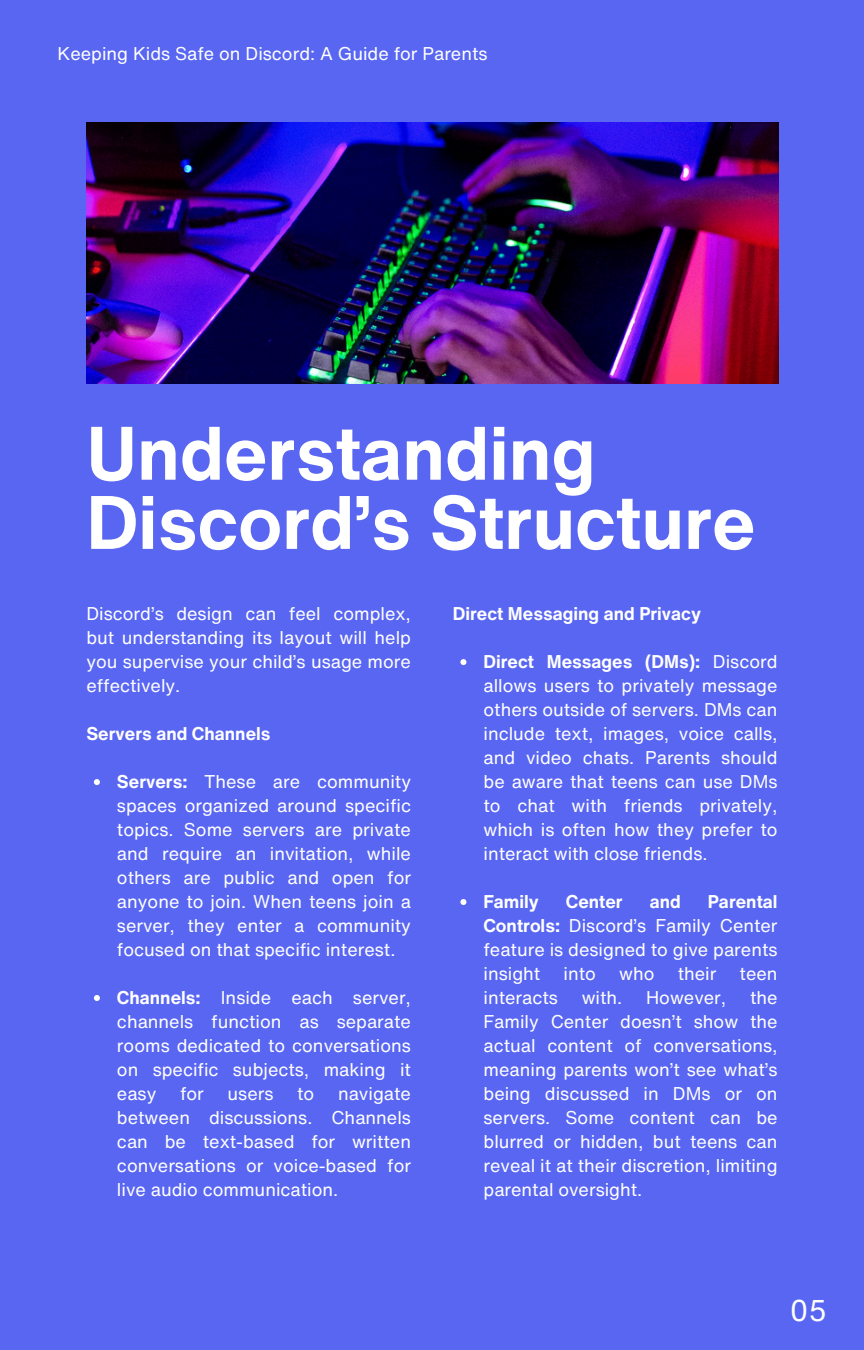
<style>
.page{position:relative;width:864px;height:1350px;background:#5966f2}
.page>*{position:absolute;margin:0;border:0;box-sizing:border-box;transform-origin:0 0}
.t1{font:700 74.25px/69.3px "Helvetica Now Text";color:#fff}
.t2{font:29.25px "Helvetica Now Text";color:#fff}
.t3{font:18px/24.1px "Helvetica Now Text";color:#fff;text-align:justify}
.t4{font:700 18px "Helvetica Now Text";color:#fff}
.s1{font-weight:700}
</style>
<div class="page">
<svg style="left:94px;top:779px;width:6px;height:6px"></svg>
<svg style="left:94px;top:995px;width:6px;height:6px"></svg>
<svg style="left:460px;top:659px;width:6px;height:6px"></svg>
<svg style="left:460px;top:899px;width:6px;height:6px"></svg>
<img style="left:86px;top:122px;width:692px;height:262px">
<p class="t3" style="left:58px;top:42px;width:432px">Keeping Kids Safe on Discord: A Guide for Parents</p>
<h1 class="t1" style="left:86px;top:417px;width:671px">Understanding<br>Discord’s Structure</h1>
<p class="t3" style="left:86px;top:601px;width:326px">Discord’s design can feel complex, but understanding its layout will help you supervise your child’s usage more effectively.</p>
<h2 class="t4" style="left:86px;top:720px;width:186px">Servers and Channels</h2>
<p class="t3" style="left:117px;top:769px;width:296px"><span class="s1">Servers:</span> These are community spaces organized around specific topics. Some servers are private and require an invitation, while others are public and open for anyone to join. When teens join a server, they enter a community focused on that specific interest.</p>
<p class="t3" style="left:117px;top:985px;width:296px"><span class="s1">Channels:</span> Inside each server, channels function as separate rooms dedicated to conversations on specific subjects, making it easy</p>
<p class="t3" style="left:117px;top:1081px;width:296px;text-indent:221px">navigate between discussions. Channels can be text-based for written conversations or voice-based for live audio communication.</p>
<p class="t3" style="left:180px;top:1081px;width:25px">for</p>
<p class="t3" style="left:228px;top:1081px;width:47px">users</p>
<p class="t3" style="left:297px;top:1081px;width:19px">to</p>
<h2 class="t4" style="left:453px;top:600px;width:250px">Direct Messaging and Privacy</h2>
<p class="t3" style="left:484px;top:649px;width:296px"><span class="s1">Direct Messages (DMs):</span> Discord allows users to privately message others outside of servers. DMs can include text, images, voice calls, and video chats. Parents should be aware that teens can use DMs to chat with friends privately, which is often how they prefer to interact with close friends.</p>
<p class="t4" style="left:484px;top:888px;width:57px">Family</p>
<p class="t4" style="left:566px;top:888px;width:58px">Center</p>
<p class="t4" style="left:650px;top:888px;width:33px">and</p>
<p class="t3" style="left:484px;top:889px;width:296px;text-indent:224px"><span class="s1">Parental Controls:</span> Discord’s Family Center feature is designed to give parents insight</p>
<p class="t3" style="left:564px;top:961px;width:34px">into</p>
<p class="t3" style="left:619px;top:961px;width:37px">who</p>
<p class="t3" style="left:678px;top:961px;width:40px">their</p>
<p class="t3" style="left:740px;top:961px;width:39px">teen</p>
<p class="t3" style="left:484px;top:985px;width:296px;text-indent:267px">the Family Center doesn’t show the actual content of conversations, meaning parents won’t see what’s being discussed in DMs or on servers. Some content can be blurred or hidden, but teens can reveal it at their discretion, limiting parental oversight.</p>
<p class="t3" style="left:484px;top:985px;width:76px">interacts</p>
<p class="t3" style="left:582px;top:985px;width:42px">with.</p>
<p class="t3" style="left:646px;top:985px;width:82px">However,</p>
<p class="t2" style="left:790px;top:1288px;width:39px">05</p>
</div>
